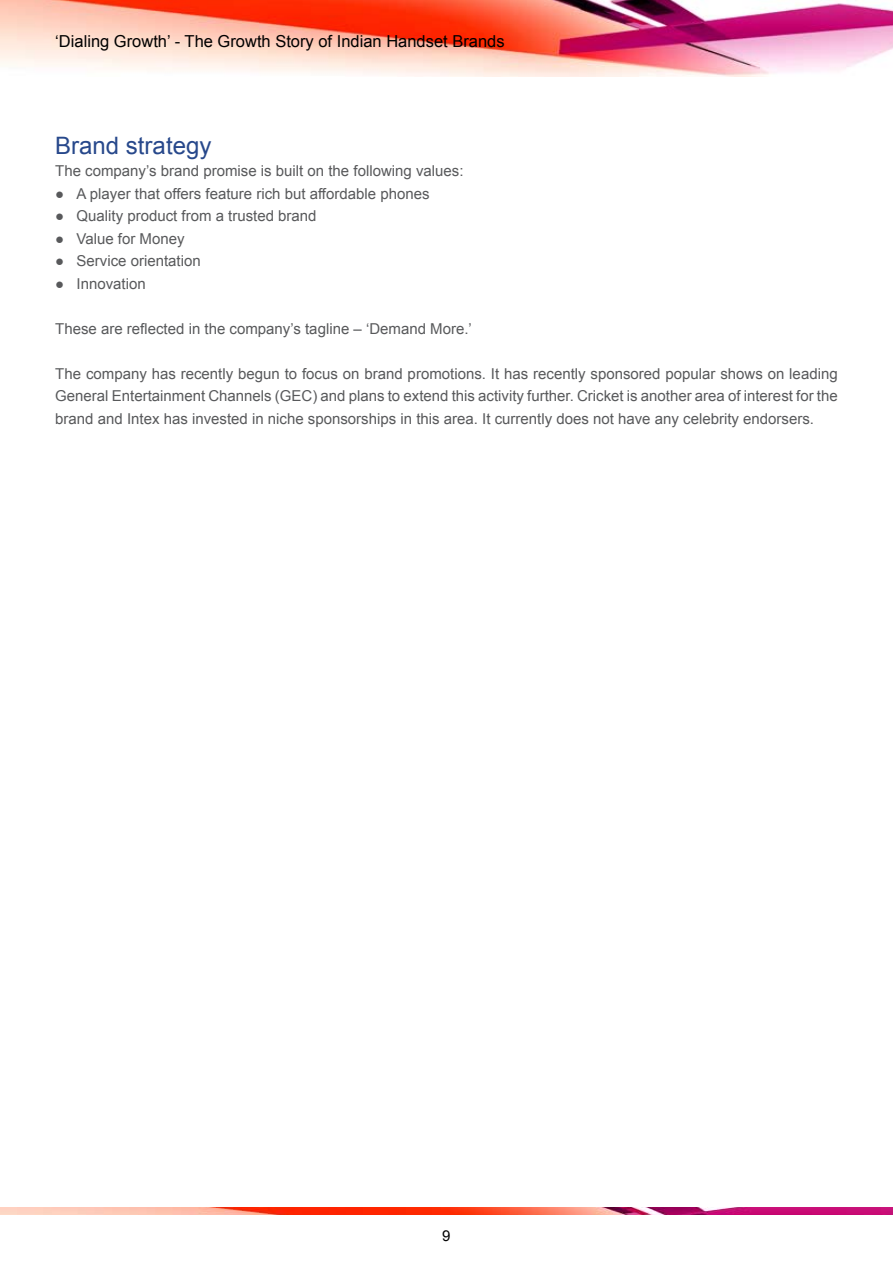
<style>
.page{position:relative;width:893px;height:1263px;background:#fff}
.page>*{position:absolute;margin:0;border:0;box-sizing:border-box;transform-origin:0 0}
.t1{font:24px "Arial";color:#27488b}
.t2{font:16.5px "Arial";color:#000}
.t3{font:15px/22.5px "Arial";color:#58595b;text-align:justify}
.t4{font:15px "Arial";color:#000}
</style>
<div class="page">
<img style="left:0;top:0;width:893px;height:77px">
<img style="left:0;top:1208px;width:893px;height:6px">
<p class="t2" style="left:55px;top:30px;width:451px">‘Dialing Growth’ - The Growth Story of I ndian Handset Brands</p>
<h1 class="t1" style="left:55px;top:129px;width:158px">Brand strategy</h1>
<p class="t3" style="left:55px;top:160px;width:410px">The company’s brand promise is built on the following values:</p>
<p class="t3" style="left:55px;top:182px;width:376px">● A player that offers feature rich but affordable phones</p>
<p class="t3" style="left:55px;top:205px;width:263px">● Quality product from a trusted brand</p>
<p class="t3" style="left:55px;top:227px;width:131px">● Value for Money</p>
<p class="t3" style="left:55px;top:250px;width:147px">● Service orientation</p>
<p class="t3" style="left:55px;top:272px;width:92px">● I nnovation</p>
<p class="t3" style="left:55px;top:317px;width:418px">These are reflected in the company’s tagline – ‘Demand More.’</p>
<p class="t3" style="left:55px;top:362px;width:784px">The company has recently begun to focus on brand promotions. It has recently sponsored popular shows on leading General Entertainment Channels (GEC) and plans to extend this activity further. Cricket is another area of interest for the brand and I ntex has invested in niche sponsorships in this area. It currently does not have any celebrity endorsers.</p>
<p class="t4" style="left:442px;top:1226px;width:10px">9</p>
</div>
